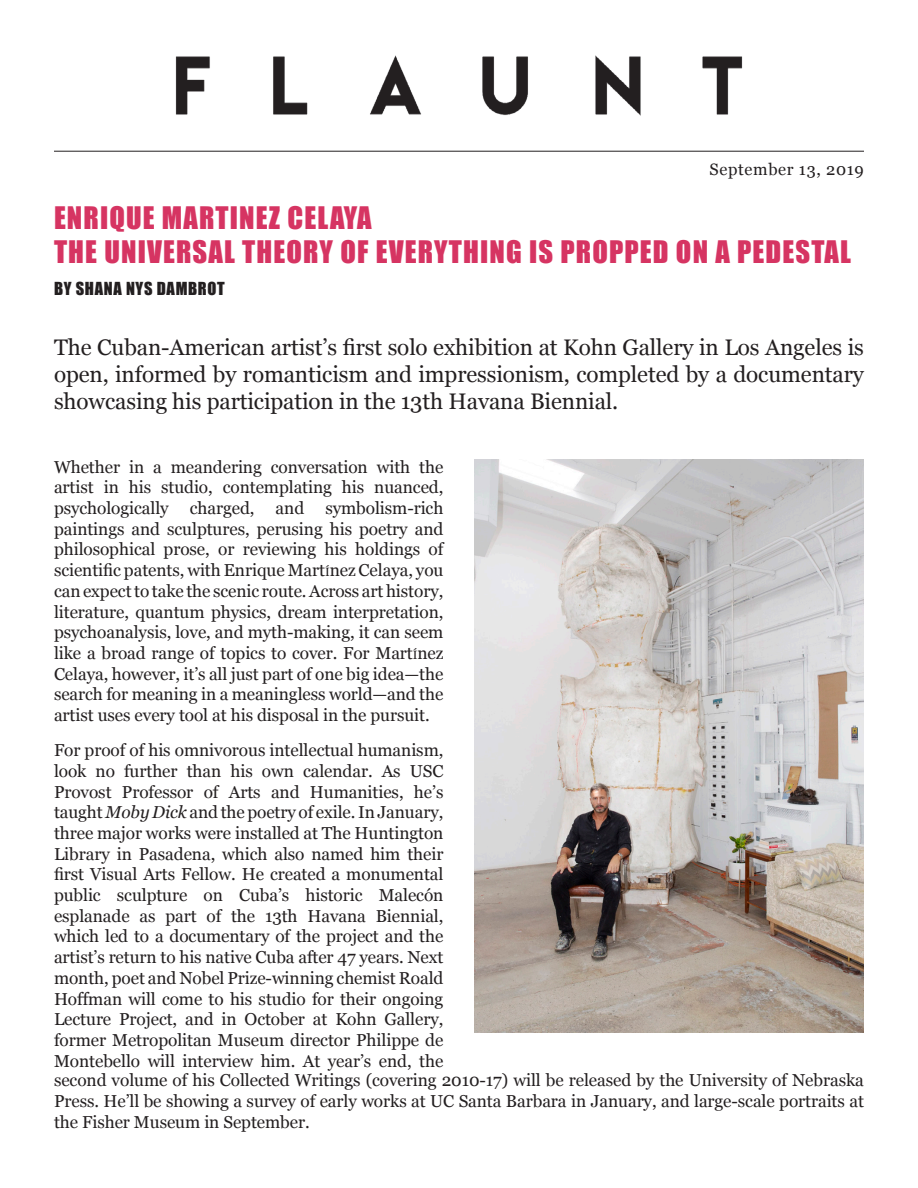
<style>
.page{position:relative;width:918px;height:1188px;background:#fff}
.page>*{position:absolute;margin:0;border:0;box-sizing:border-box;transform-origin:0 0}
.t1{font:28.5px "Impact";letter-spacing:.04em;color:#d63462}
.t2{font:22.5px/27px "Georgia";letter-spacing:-.005em;color:#231f20;text-align:justify}
.t3{font:17.25px/20.7px "Georgia";letter-spacing:-.005em;color:#231f20;text-align:justify}
.t4{font:16.5px "Impact";letter-spacing:.04em;color:#231f20}
.t5{font:16.5px "Georgia";letter-spacing:.04em;color:#231f20}
.s1{font-size:12.15px}
.s2{font-style:italic}
</style>
<div class="page">
<img style="left:175px;top:55px;width:568px;height:61px">
<hr style="left:54px;top:151px;width:810px;height:1px;background:#231f20">
<img style="left:475px;top:460px;width:389px;height:572px">
<p class="t5" style="left:710px;top:157px;width:156px">September 13, 2019</p>
<p class="t1" style="left:54px;top:195px;width:319px">ENRIQUE MARTINEZ CELAYA</p>
<p class="t1" style="left:54px;top:230px;width:798px">THE UNIVERSAL THEORY OF EVERYTHING IS PROPPED ON A PEDESTAL</p>
<p class="t4" style="left:54px;top:276px;width:172px">BY SHANA NYS DAMBROT</p>
<p class="t2" style="left:54px;top:333px;width:811px">The Cuban-American artist’s first solo exhibition at Kohn Gallery in Los Angeles is open, informed by romanticism and impressionism, completed by a documentary showcasing his participation in the 13th Havana Biennial.</p>
<p class="t3" style="left:54px;top:456px;width:391px">Whether in a meandering conversation with the artist in his studio, contemplating his nuanced, psychologically charged, and symbolism-rich paintings and sculptures, perusing his poetry and philosophical prose, or reviewing his holdings of scientific patents, with Enrique Mart<span class="s1">í</span>nez Celaya, you can expect to take the scenic route. Across art history, literature, quantum physics, dream interpretation, psychoanalysis, love, and myth-making, it can seem like a broad range of topics to cover. For Mart<span class="s1">í</span>nez Celaya, however, it’s all just part of one big idea—the search for meaning in a meaningless world—and the artist uses every tool at his disposal in the pursuit.</p>
<p class="t3" style="left:54px;top:739px;width:811px;text-align:left">For proof of his omnivorous intellectual humanism,<br>look no further than his own calendar. As USC<br>Provost Professor of Arts and Humanities, he’s<br>taught <span class="s2">Moby Dick</span> and the poetry of exile. In January,<br>three major works were installed at The Huntington<br>Library in Pasadena, which also named him their<br>first Visual Arts Fellow. He created a monumental<br>public sculpture on Cuba’s historic Malecón<br>esplanade as part of the 13th Havana Biennial,<br>which led to a documentary of the project and the<br>artist’s return to his native Cuba after 47 years. Next<br>month, poet and Nobel Prize-winning chemist Roald<br>Hoffman will come to his studio for their ongoing<br>Lecture Project, and in October at Kohn Gallery,<br>former Metropolitan Museum director Philippe de<br>Montebello will interview him. At year’s end, the<br>second volume of his Collected Writings (covering 2010-17) will be released by the University of Nebraska Press. He’ll be showing a survey of early works at UC Santa Barbara in January, and large-scale portraits at the Fisher Museum in September.</p>
</div>
